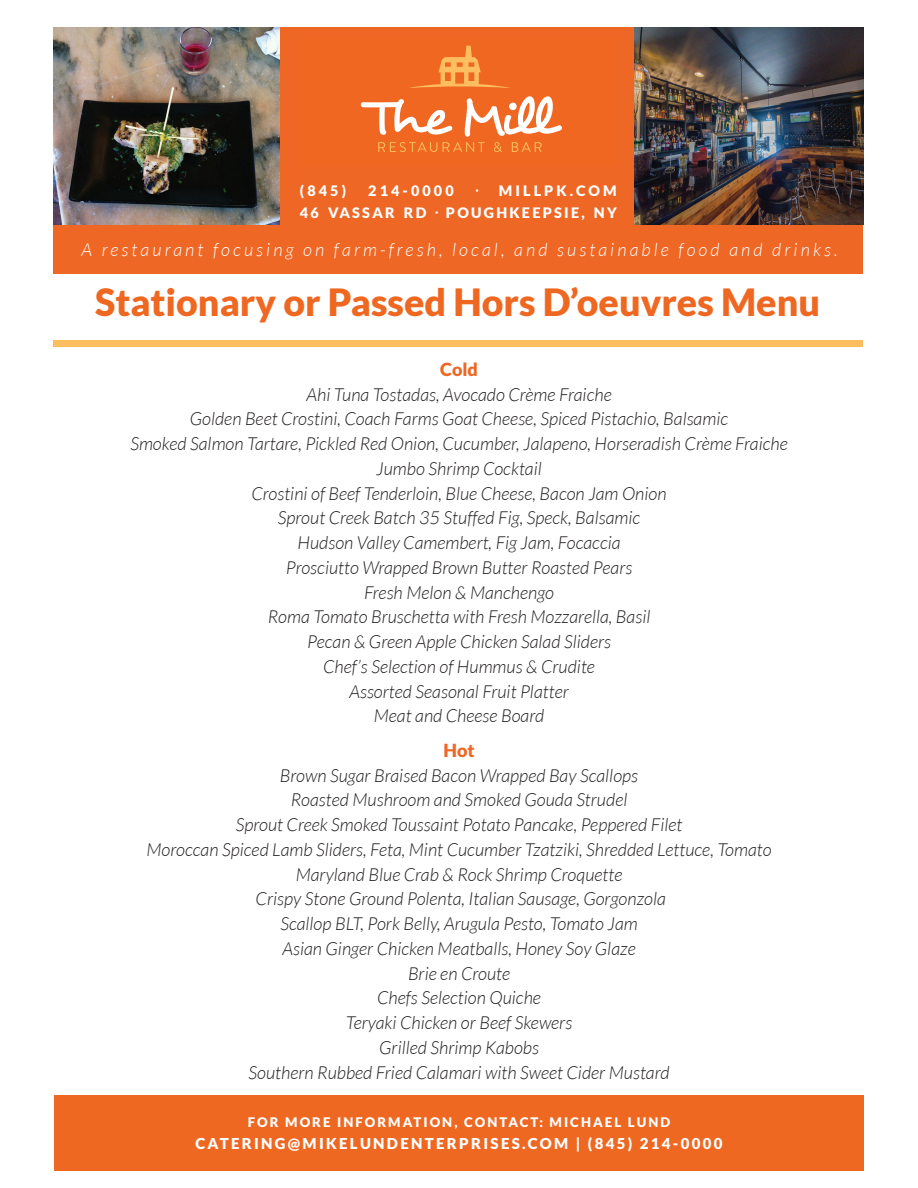
<style>
.page{position:relative;width:918px;height:1188px;background:#fff}
.page>*{position:absolute;margin:0;border:0;box-sizing:border-box;transform-origin:0 0}
.t1{font:900 37.5px "Lato";color:#ef6822}
.t2{font:italic 300 18px/24.8px "Lato";color:#231f20;text-align:center}
.t3{font:italic 300 18px "Lato";letter-spacing:.17em;color:#fff}
.t4{font:900 18px "Lato";color:#ef6724}
.t5{font:900 15px "Lato";letter-spacing:.155em;color:#fff}
.t6{font:900 14.4px "Lato";letter-spacing:.155em;color:#fff}
.t7{font:900 14.4px "Lato";letter-spacing:.215em;color:#fff}
.t8{font:900 13.2px "Lato";letter-spacing:.155em;color:#fff}
</style>
<div class="page">
<div style="left:54px;top:1095px;width:810px;height:76px;background:#ef6822"></div>
<div style="left:53px;top:28px;width:810px;height:246px;background:#ef6724"></div>
<div style="left:53px;top:340px;width:810px;height:6px;background:#fdbe60"></div>
<img style="left:53px;top:28px;width:226px;height:197px">
<img style="left:635px;top:28px;width:228px;height:197px">
<svg style="left:361px;top:96px;width:201px;height:56px"></svg>
<svg style="left:409px;top:46px;width:101px;height:42px"></svg>
<p class="t6" style="left:300px;top:182px;width:48px">(845)</p>
<p class="t6" style="left:368px;top:182px;width:87px">214-0000</p>
<p class="t7" style="left:476px;top:182px;width:142px"><sup>•</sup> MILLPK.COM</p>
<p class="t6" style="left:300px;top:204px;width:128px">46 VASSAR RD</p>
<p class="t6" style="left:436px;top:204px;width:183px"><sup>•</sup> POUGHKEEPSIE, NY</p>
<p class="t3" style="left:81px;top:239px;width:758px">A restaurant focusing on farm-fresh, local, and sustainable food and drinks.</p>
<h1 class="t1" style="left:95px;top:280px;width:727px">Stationary or Passed Hors D’oeuvres Menu</h1>
<p class="t4" style="left:440px;top:359px;width:39px">Cold</p>
<p class="t2" style="left:130px;top:382px;width:659px">Ahi Tuna Tostadas, Avocado Crème Fraiche<br>Golden Beet Crostini, Coach Farms Goat Cheese, Spiced Pistachio, Balsamic<br>Smoked Salmon Tartare, Pickled Red Onion, Cucumber, Jalapeno, Horseradish Crème Fraiche Jumbo Shrimp Cocktail<br>Crostini of Beef Tenderloin, Blue Cheese, Bacon Jam Onion<br>Sprout Creek Batch 35 Stuffed Fig, Speck, Balsamic<br>Hudson Valley Camembert, Fig Jam, Focaccia<br>Prosciutto Wrapped Brown Butter Roasted Pears<br>Fresh Melon &amp; Manchengo<br>Roma Tomato Bruschetta with Fresh Mozzarella, Basil<br>Pecan &amp; Green Apple Chicken Salad Sliders<br>Chef’s Selection of Hummus &amp; Crudite<br>Assorted Seasonal Fruit Platter<br>Meat and Cheese Board</p>
<p class="t4" style="left:443px;top:740px;width:33px">Hot</p>
<p class="t2" style="left:147px;top:763px;width:627px">Brown Sugar Braised Bacon Wrapped Bay Scallops<br>Roasted Mushroom and Smoked Gouda Strudel<br>Sprout Creek Smoked Toussaint Potato Pancake, Peppered Filet<br>Moroccan Spiced Lamb Sliders, Feta, Mint Cucumber Tzatziki, Shredded Lettuce, Tomato Maryland Blue Crab &amp; Rock Shrimp Croquette<br>Crispy Stone Ground Polenta, Italian Sausage, Gorgonzola<br>Scallop BLT, Pork Belly, Arugula Pesto, Tomato Jam<br>Asian Ginger Chicken Meatballs, Honey Soy Glaze<br>Brie en Croute<br>Chefs Selection Quiche<br>Teryaki Chicken or Beef Skewers<br>Grilled Shrimp Kabobs<br>Southern Rubbed Fried Calamari with Sweet Cider Mustard</p>
<p class="t8" style="left:248px;top:1115px;width:424px">FOR MORE INFORMATION, CONTACT: MICHAEL LUND</p>
<p class="t5" style="left:195px;top:1135px;width:529px">CATERING@MIKELUNDENTERPRISES.COM | (845) 214-0000</p>
</div>
